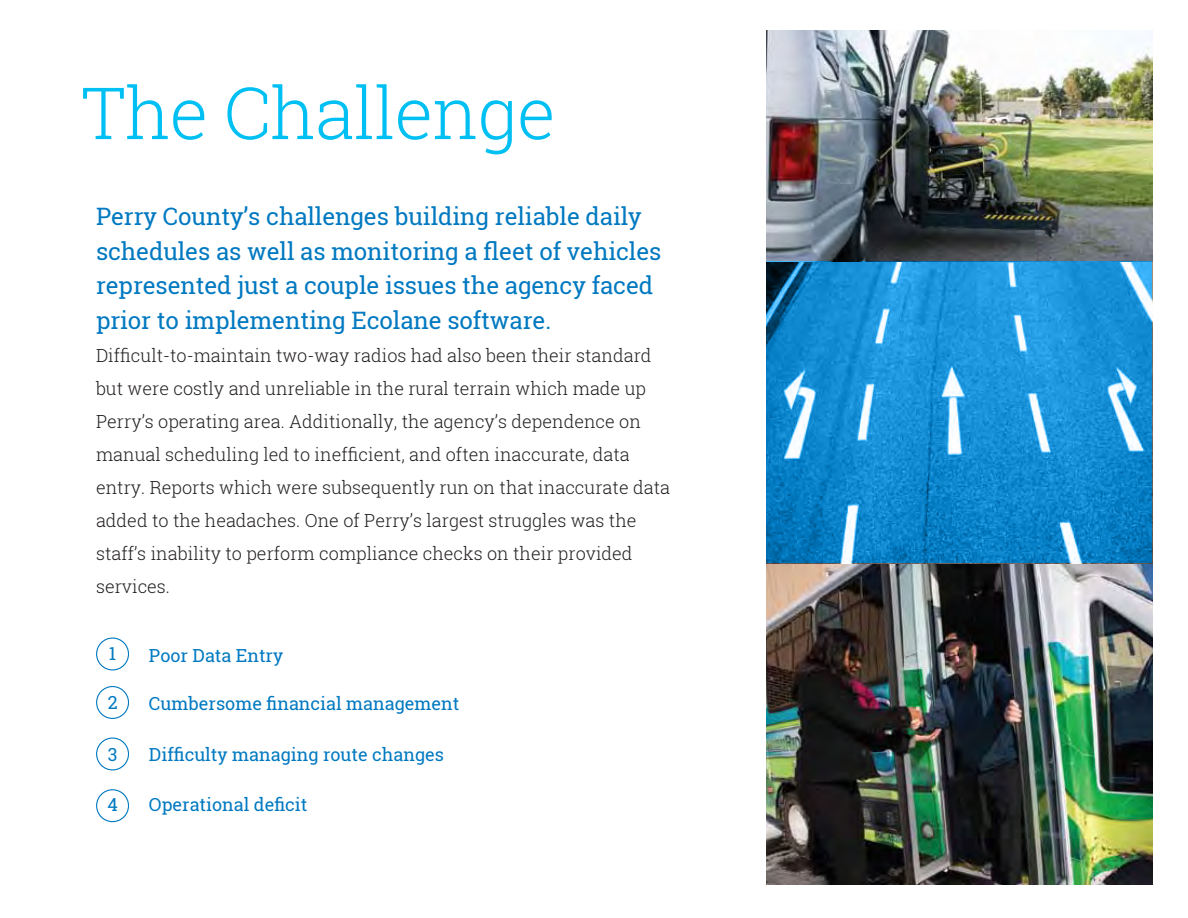
<style>
.page{position:relative;width:1188px;height:918px;background:#fff}
.page>*{position:absolute;margin:0;border:0;box-sizing:border-box;transform-origin:0 0}
.t1{font:300 72px "Roboto Slab";letter-spacing:-.015em;color:#00c0f3}
.t2{font:24px/34.5px "Roboto Slab";letter-spacing:-.005em;color:#0079c1}
.t3{font:300 18px/33px "Roboto Slab";color:#231f20}
.t4{font:18px "Roboto Slab";color:#0079c1}
</style>
<div class="page">
<svg style="left:96px;top:637px;width:33px;height:33px"></svg>
<svg style="left:96px;top:686px;width:33px;height:33px"></svg>
<svg style="left:96px;top:737px;width:33px;height:33px"></svg>
<svg style="left:96px;top:789px;width:33px;height:33px"></svg>
<img style="left:766px;top:563px;width:386px;height:321px">
<img style="left:766px;top:31px;width:386px;height:230px">
<svg style="left:766px;top:261px;width:386px;height:302px;background:#1f90d4"></svg>
<h1 class="t1" style="left:81px;top:64px;width:476px">The Challenge</h1>
<h2 class="t2" style="left:96px;top:199px;width:567px">Perry County’s challenges building reliable daily schedules as well as monitoring a fleet of vehicles represented just a couple issues the agency faced prior to implementing Ecolane software.</h2>
<p class="t3" style="left:96px;top:338px;width:576px">Difficult-to-maintain two-way radios had also been their standard but were costly and unreliable in the rural terrain which made up Perry’s operating area. Additionally, the agency’s dependence on manual scheduling led to inefficient, and often inaccurate, data entry. Reports which were subsequently run on that inaccurate data added to the headaches. One of Perry’s largest struggles was the staff’s inability to perform compliance checks on their provided services.</p>
<p class="t4" style="left:109px;top:641px;width:9px">1</p>
<p class="t4" style="left:108px;top:690px;width:11px">2</p>
<p class="t4" style="left:108px;top:742px;width:11px">3</p>
<p class="t4" style="left:107px;top:792px;width:12px">4</p>
<p class="t4" style="left:149px;top:643px;width:136px">Poor Data Entry</p>
<p class="t4" style="left:149px;top:691px;width:312px">Cumbersome financial management</p>
<p class="t4" style="left:149px;top:742px;width:297px">Difficulty managing route changes</p>
<p class="t4" style="left:149px;top:792px;width:160px">Operational deficit</p>
</div>
